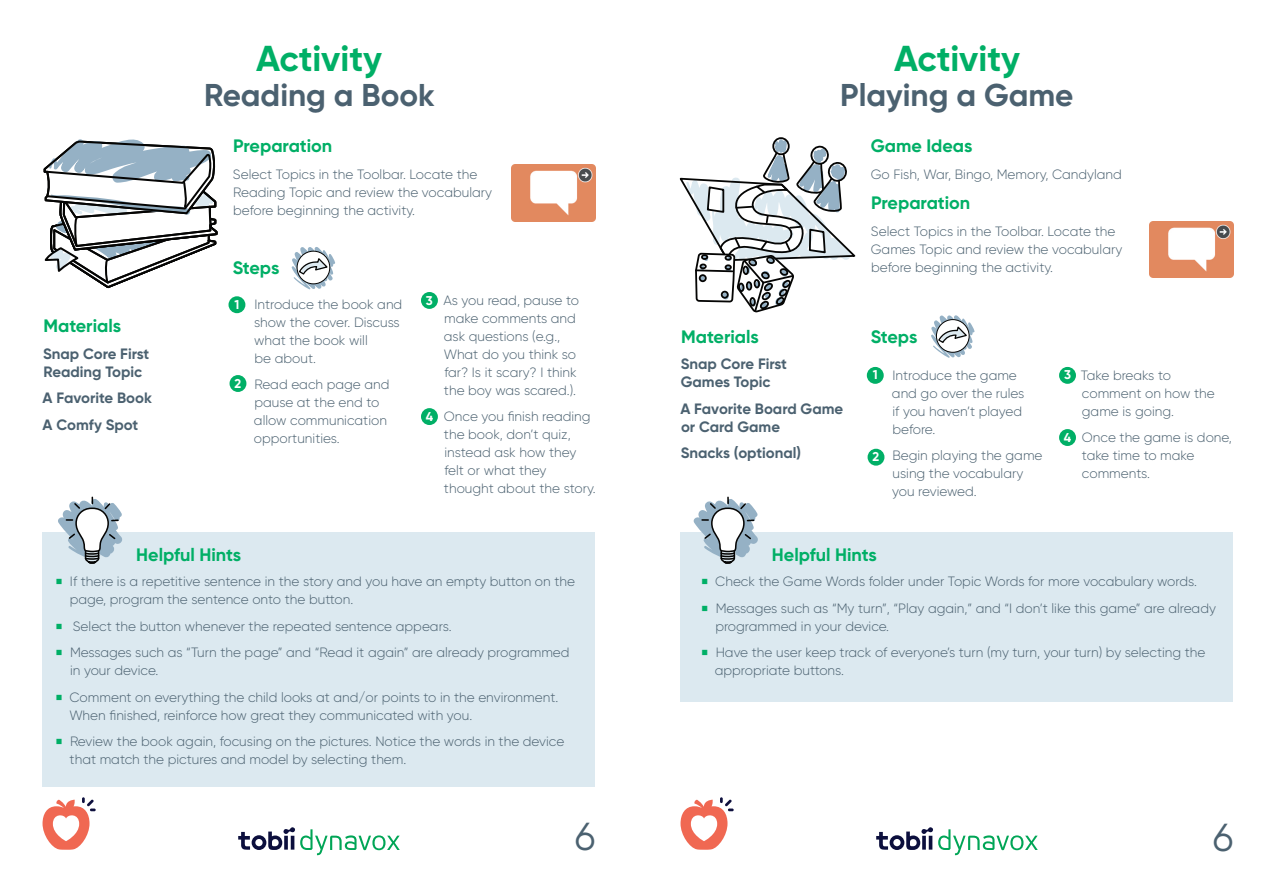
<style>
.page{position:relative;width:1276px;height:893px;background:#fff}
.page>*{position:absolute;margin:0;border:0;box-sizing:border-box;transform-origin:0 0}
.Page_Number{font:39px "Gilroy";color:#4b6170}
.Title_1{font:700 36px "Gilroy";color:#00af66}
.Title_2{font:700 31.5px "Gilroy";color:#4b6170}
.Subhead_1{font:700 18px "Gilroy";color:#00af66}
.Subhead_2{font:700 15px/18px "Gilroy";color:#4b6170}
.Paragraph_1{font:300 13.5px/18px "Gilroy";color:#4b6170}
.t1{font:700 12.75px "Gilroy";color:#fff}
.s1{font-family:"Minion Pro";font-weight:700;font-size:18px;color:#00af66}
</style>
<div class="page">
<svg style="left:238px;top:827px;width:162px;height:28px"></svg>
<svg style="left:43px;top:797px;width:53px;height:53px"></svg>
<svg style="left:876px;top:827px;width:161px;height:28px"></svg>
<svg style="left:680px;top:797px;width:53px;height:53px"></svg>
<div style="left:43px;top:532px;width:552px;height:254px;background:#dce9f0"></div>
<div style="left:680px;top:532px;width:553px;height:170px;background:#dce9f0"></div>
<div style="left:228px;top:296px;width:17px;height:17px;background:#00af66;border-radius:50%"></div>
<div style="left:867px;top:367px;width:16px;height:17px;background:#00af66;border-radius:50%"></div>
<div style="left:229px;top:375px;width:17px;height:17px;background:#00af66;border-radius:50%"></div>
<div style="left:867px;top:449px;width:17px;height:17px;background:#00af66;border-radius:50%"></div>
<div style="left:421px;top:292px;width:17px;height:17px;background:#00af66;border-radius:50%"></div>
<div style="left:1059px;top:367px;width:17px;height:17px;background:#00af66;border-radius:50%"></div>
<div style="left:421px;top:408px;width:17px;height:17px;background:#00af66;border-radius:50%"></div>
<div style="left:1059px;top:429px;width:17px;height:17px;background:#00af66;border-radius:50%"></div>
<svg style="left:58px;top:497px;width:64px;height:67px"></svg>
<svg style="left:693px;top:497px;width:65px;height:67px"></svg>
<svg style="left:43px;top:139px;width:175px;height:150px"></svg>
<svg style="left:679px;top:137px;width:177px;height:176px"></svg>
<svg style="left:291px;top:247px;width:44px;height:43px"></svg>
<svg style="left:931px;top:315px;width:44px;height:43px"></svg>
<img style="left:512px;top:165px;width:83px;height:56px">
<img style="left:1150px;top:222px;width:83px;height:56px">
<p class="Subhead_1" style="left:43px;top:315px;width:79px">Materials</p>
<p class="Subhead_2" style="left:43px;top:344px;width:108px">Snap Core First<br>Reading Topic</p>
<p class="Subhead_2" style="left:43px;top:389px;width:111px">A Favorite Book</p>
<p class="Subhead_2" style="left:43px;top:415px;width:97px">A Comfy Spot</p>
<p class="Title_1" style="left:256px;top:36px;width:128px">Activity</p>
<p class="Title_2" style="left:204px;top:75px;width:232px">Reading a Book</p>
<p class="Subhead_1" style="left:233px;top:135px;width:101px">Preparation</p>
<p class="Paragraph_1" style="left:233px;top:165px;width:261px">Select Topics in the Toolbar. Locate the<br>Reading Topic and review the vocabulary before beginning the activity.</p>
<p class="Subhead_1" style="left:233px;top:257px;width:48px">Steps</p>
<p class="Title_1" style="left:894px;top:36px;width:128px">Activity</p>
<p class="Title_2" style="left:840px;top:75px;width:235px">Playing a Game</p>
<p class="Subhead_1" style="left:870px;top:135px;width:103px">Game Ideas</p>
<p class="Paragraph_1" style="left:871px;top:165px;width:252px">Go Fish, War, Bingo, Memory, Candyland</p>
<p class="Subhead_1" style="left:871px;top:191px;width:101px">Preparation</p>
<p class="Paragraph_1" style="left:871px;top:222px;width:253px">Select Topics in the Toolbar. Locate the<br>Games Topic and review the vocabulary before beginning the activity.</p>
<p class="t1" style="left:234px;top:296px;width:6px">1</p>
<p class="t1" style="left:235px;top:375px;width:8px">2</p>
<p class="Paragraph_1" style="left:443px;top:291px;width:137px">As you read, pause to make comments and ask questions (e.g.,<br>What do you think so far? Is it scary? I think the boy was scared.).</p>
<p class="Paragraph_1" style="left:444px;top:407px;width:153px">Once you finish reading the book, don’t quiz, instead ask how they felt or what they thought about the story.</p>
<p class="t1" style="left:426px;top:292px;width:8px">3</p>
<p class="Paragraph_1" style="left:254px;top:295px;width:150px">Introduce the book and show the cover. Discuss what the book will<br>be about.</p>
<p class="Paragraph_1" style="left:254px;top:375px;width:137px">Read each page and pause at the end to allow communication opportunities.</p>
<p class="Paragraph_1" style="left:892px;top:366px;width:134px">Introduce the game and go over the rules if you haven’t played before.</p>
<p class="Paragraph_1" style="left:892px;top:446px;width:152px">Begin playing the game using the vocabulary you reviewed.</p>
<p class="Subhead_1" style="left:681px;top:325px;width:79px">Materials</p>
<p class="Subhead_2" style="left:681px;top:355px;width:108px">Snap Core First<br>Games Topic</p>
<p class="Subhead_2" style="left:680px;top:399px;width:164px">A Favorite Board Game or Card Game</p>
<p class="Subhead_2" style="left:681px;top:444px;width:122px">Snacks (optional)</p>
<p class="Subhead_1" style="left:870px;top:325px;width:48px">Steps</p>
<p class="t1" style="left:873px;top:367px;width:6px">1</p>
<p class="t1" style="left:426px;top:408px;width:9px">4</p>
<p class="t1" style="left:872px;top:449px;width:8px">2</p>
<p class="t1" style="left:1064px;top:367px;width:8px">3</p>
<p class="t1" style="left:1063px;top:429px;width:9px">4</p>
<p class="Paragraph_1" style="left:1081px;top:366px;width:135px">Take breaks to comment on how the game is going.</p>
<p class="Paragraph_1" style="left:1082px;top:428px;width:152px">Once the game is done, take time to make comments.</p>
<p class="Subhead_1" style="left:136px;top:543px;width:106px">Helpful Hints</p>
<p class="Subhead_1" style="left:772px;top:543px;width:106px">Helpful Hints</p>
<p class="Paragraph_1" style="left:70px;top:572px;width:507px;text-indent:-14px"><span class="s1">■</span> If there is a repetitive sentence in the story and you have an empty button on the page, program the sentence onto the button.</p>
<p class="Paragraph_1" style="left:56px;top:617px;width:397px"><span class="s1">■</span> Select the button whenever the repeated sentence appears.</p>
<p class="Paragraph_1" style="left:70px;top:644px;width:501px;text-indent:-15px"><span class="s1">■</span> Messages such as “Turn the page” and “Read it again” are already programmed in your device.</p>
<p class="Paragraph_1" style="left:70px;top:688px;width:490px;text-indent:-14px"><span class="s1">■</span> Comment on everything the child looks at and/or points to in the environment.<br>When finished, reinforce how great they communicated with you.</p>
<p class="Paragraph_1" style="left:70px;top:733px;width:496px;text-indent:-14px"><span class="s1">■</span> Review the book again, focusing on the pictures. Notice the words in the device that match the pictures and model by selecting them.</p>
<p class="Paragraph_1" style="left:701px;top:572px;width:497px"><span class="s1">■</span> Check the Game Words folder under Topic Words for more vocabulary words.</p>
<p class="Paragraph_1" style="left:715px;top:599px;width:502px;text-indent:-14px"><span class="s1">■</span> Messages such as “My turn”, “Play again,” and “I don’t like this game” are already programmed in your device.</p>
<p class="Paragraph_1" style="left:715px;top:644px;width:492px;text-indent:-14px"><span class="s1">■</span> Have the user keep track of everyone’s turn (my turn, your turn) by selecting the appropriate buttons.</p>
<p class="Page_Number" style="left:575px;top:813px;width:22px">6</p>
<p class="Page_Number" style="left:1212px;top:813px;width:22px">6</p>
</div>
